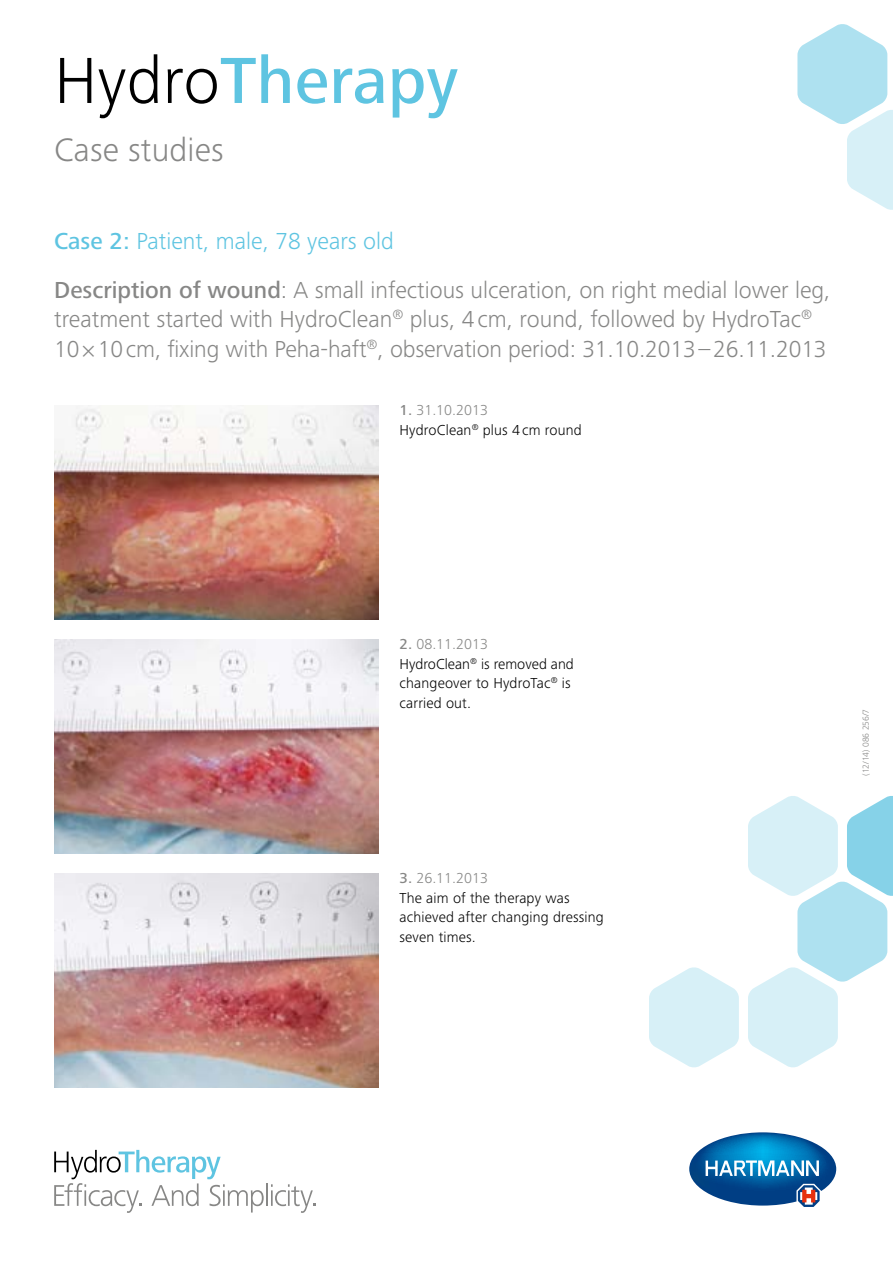
<style>
.page{position:relative;width:893px;height:1263px;background:#fff}
.page>*{position:absolute;margin:0;border:0;box-sizing:border-box;transform-origin:0 0}
.t1{font:500 67.5px "Frutiger Next LTW1 G";letter-spacing:.005em;color:#5ec4e1}
.t2{font:300 33.75px "Frutiger Next LTW1 G";letter-spacing:.005em;color:#878786}
.t3{font:300 24px/48.8px "Frutiger Next LTW1 G";color:#878786}
.t4{font:300 15px/19.5px "Frutiger Next LTW1 G";letter-spacing:.01em;color:#000}
.t5{font:300 9px "Frutiger Next LTW1 G";color:#878786}
.s1{font-weight:300;color:#000}
.s2{font-weight:500;color:#5ec4e1}
.s3{color:#5ec4e1}
.s4{font-weight:500}
.s5{font-weight:500;color:#878786}
.s6{color:#878786}
</style>
<div class="page">
<svg style="left:748px;top:796px;width:145px;height:272px"></svg>
<svg style="left:649px;top:967px;width:90px;height:101px"></svg>
<svg style="left:797px;top:24px;width:96px;height:186px"></svg>
<img style="left:54px;top:405px;width:324px;height:215px">
<img style="left:54px;top:639px;width:324px;height:215px">
<img style="left:54px;top:873px;width:324px;height:215px">
<svg style="left:54px;top:1150px;width:210px;height:63px"></svg>
<hr style="left:266px;top:1183px;width:2px;height:23px;background:#878786">
<svg style="left:271px;top:1184px;width:44px;height:29px"></svg>
<svg style="left:689px;top:1132px;width:147px;height:75px"></svg>
<h1 class="t1" style="left:54px;top:42px;width:405px"><span class="s1">Hydro</span>Therapy</h1>
<h2 class="t2" style="left:54px;top:131px;width:171px">Case studies</h2>
<p class="t3" style="left:54px;top:217px;width:778px"><span class="s2">Case 2:</span> <span class="s3">Patient, male, 78 years old<br></span><span class="s4">Description of wound</span>: A small infectious ulceration, on right medial lower leg,</p>
<p class="t3" style="left:54px;top:305px;width:774px;line-height:29.2px">treatment started with HydroClean<sup>®</sup> plus, 4cm, round, followed by HydroTac<sup>®<br></sup>10×10cm, fixing with Peha-haft<sup>®</sup>, observation period: 31.10.2013–26.11.2013</p>
<p class="t4" style="left:400px;top:400px;width:184px"><span class="s5">1.</span> <span class="s6">31.10.2013<br></span>HydroClean<sup>®</sup> plus 4 cm round</p>
<p class="t4" style="left:400px;top:634px;width:176px"><span class="s5">2.</span> <span class="s6">08.11.2013<br></span>HydroClean<sup>®</sup> is removed and changeover to HydroTac<sup>®</sup> is carried out.</p>
<p class="t4" style="left:400px;top:868px;width:206px"><span class="s5">3.</span> <span class="s6">26.11.2013<br></span>The aim of the therapy was achieved after changing dressing seven times.</p>
<p class="t5" style="left:861px;top:776px;width:69px;rotate:-90deg">(12/14) 086 256/7</p>
</div>
